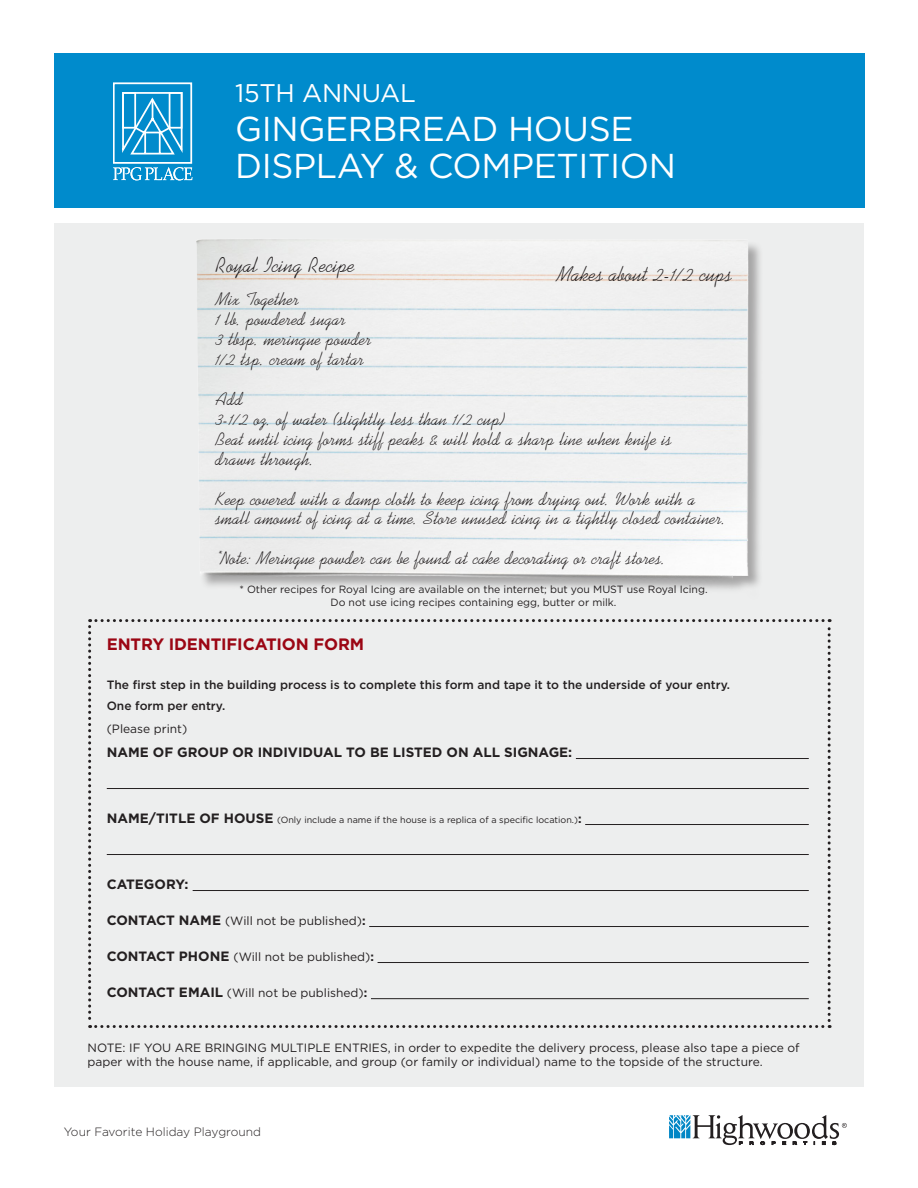
<style>
.page{position:relative;width:918px;height:1188px;background:#fff}
.page>*{position:absolute;margin:0;border:0;box-sizing:border-box;transform-origin:0 0}
.t1{font:34.5px/37.5px "Gotham";letter-spacing:-.01em;color:#fff}
.t2{font:25.5px "Gotham";letter-spacing:-.01em;color:#fff}
.Body_Copy{font:21.45px "Kaufmann Script";letter-spacing:.005em;color:#231f20}
.Body_Copy-2{font:21px "Kaufmann Script";color:#231f20}
.Body_Copy-3{font:18px/20px "Kaufmann Script";letter-spacing:.005em;color:#231f20}
.t3{font:700 16.5px "Gotham";letter-spacing:-.01em;color:#9b0614}
.t4{font:700 13.5px "Gotham";color:#231f20}
.Body_Copy-4{font:12px/14.4px "Gotham";color:#231f20}
.t5{font:500 12px/21px "Gotham";color:#231f20}
.t6{font:300 12px "Gotham";color:#231f20}
.Body_Copy-5{font:10.5px/12.6px "Gotham";color:#231f20;text-align:center}
.t7{font:9px "Gotham";color:#231f20}
.s1{font-weight:700;font-size:13.5px}
.s2{font-weight:700;font-size:12px}
.s3{font-weight:700}
</style>
<div class="page">
<div style="left:54px;top:53px;width:811px;height:154px;background:#008bcc"></div>
<div style="left:113px;top:82px;width:79px;height:82px;border:2px solid #fff"></div>
<svg style="left:122px;top:92px;width:61px;height:63px"></svg>
<svg style="left:113px;top:167px;width:79px;height:13px"></svg>
<svg style="left:669px;top:1115px;width:178px;height:30px"></svg>
<div style="left:55px;top:223px;width:809px;height:863px;background:#edeeee"></div>
<svg style="left:88px;top:619px;width:743px;height:409px"></svg>
<hr style="left:576px;top:758px;width:233px;height:1px;background:#231f20">
<hr style="left:107px;top:788px;width:702px;height:1px;background:#231f20">
<hr style="left:585px;top:824px;width:224px;height:1px;background:#231f20">
<hr style="left:107px;top:854px;width:702px;height:1px;background:#231f20">
<hr style="left:193px;top:890px;width:616px;height:1px;background:#231f20">
<hr style="left:369px;top:926px;width:440px;height:1px;background:#231f20">
<hr style="left:378px;top:962px;width:431px;height:1px;background:#231f20">
<hr style="left:371px;top:998px;width:438px;height:1px;background:#231f20">
<img style="left:196px;top:239px;width:562px;height:351px">
<p class="t2" style="left:235px;top:77px;width:182px">15TH ANNUAL</p>
<p class="t1" style="left:235px;top:109px;width:443px">GINGERBREAD HOUSE<br>DISPLAY &amp; COMPETITION</p>
<p class="Body_Copy" style="left:215px;top:252px;width:141px">Royal Icing Recipe</p>
<p class="Body_Copy-3" style="left:215px;top:289px;width:85px">Mix Together</p>
<p class="Body_Copy-3" style="left:215px;top:309px;width:132px">1 lb. powdered sugar</p>
<p class="Body_Copy-3" style="left:215px;top:329px;width:157px">3 tbsp. meringue powder</p>
<p class="Body_Copy-3" style="left:215px;top:349px;width:150px">1/2 tsp. cream of tartar</p>
<p class="Body_Copy-3" style="left:215px;top:389px;width:29px">Add</p>
<p class="Body_Copy-3" style="left:215px;top:409px;width:291px">3-1/2 oz. of water (slightly less than 1/2 cup)</p>
<p class="Body_Copy-3" style="left:215px;top:429px;width:458px">Beat until icing forms stiff peaks &amp; will hold a sharp line when knife is drawn through.</p>
<p class="Body_Copy-3" style="left:215px;top:489px;width:512px">Keep covered with a damp cloth to keep icing from drying out. Work with a small amount of icing at a time. Store unused icing in a tightly closed container.</p>
<p class="Body_Copy-3" style="left:215px;top:549px;width:452px">*Note: Meringue powder can be found at cake decorating or craft stores.</p>
<p class="Body_Copy-5" style="left:239px;top:583px;width:470px">* Other recipes for Royal Icing are available on the internet; but you MUST use Royal Icing.<br>Do not use icing recipes containing egg, butter or milk.</p>
<p class="Body_Copy-2" style="left:556px;top:262px;width:177px">Makes about 2-1/2 cups</p>
<p class="t3" style="left:107px;top:633px;width:259px">ENTRY IDENTIFICATION FORM</p>
<p class="t5" style="left:107px;top:674px;width:625px">The first step in the building process is to complete this form and tape it to the underside of your entry.<br>One form per entry.</p>
<p class="Body_Copy-4" style="left:107px;top:721px;width:82px">(Please print)</p>
<p class="t4" style="left:107px;top:744px;width:467px">NAME OF GROUP OR INDIVIDUAL TO BE LISTED ON ALL SIGNAGE:</p>
<p class="t7" style="left:107px;top:814px;width:476px"><span class="s1">NAME/TITLE OF HOUSE</span> (Only include a name if the house is a replica of a specific location.)<span class="s2">:</span></p>
<p class="t4" style="left:107px;top:876px;width:83px">CATEGORY:</p>
<p class="Body_Copy-4" style="left:107px;top:914px;width:260px"><span class="s1">CONTACT NAME</span> (Will not be published)<span class="s3">:</span></p>
<p class="Body_Copy-4" style="left:107px;top:950px;width:269px"><span class="s1">CONTACT PHONE</span> (Will not be published)<span class="s3">:</span></p>
<p class="Body_Copy-4" style="left:107px;top:986px;width:262px"><span class="s1">CONTACT EMAIL</span> (Will not be published)<span class="s3">:</span></p>
<p class="Body_Copy-4" style="left:88px;top:1040px;width:714px">NOTE: IF YOU ARE BRINGING MULTIPLE ENTRIES, in order to expedite the delivery process, please also tape a piece of paper with the house name, if applicable, and group (or family or individual) name to the topside of the structure.</p>
<p class="t6" style="left:64px;top:1124px;width:199px">Your Favorite Holiday Playground</p>
</div>
